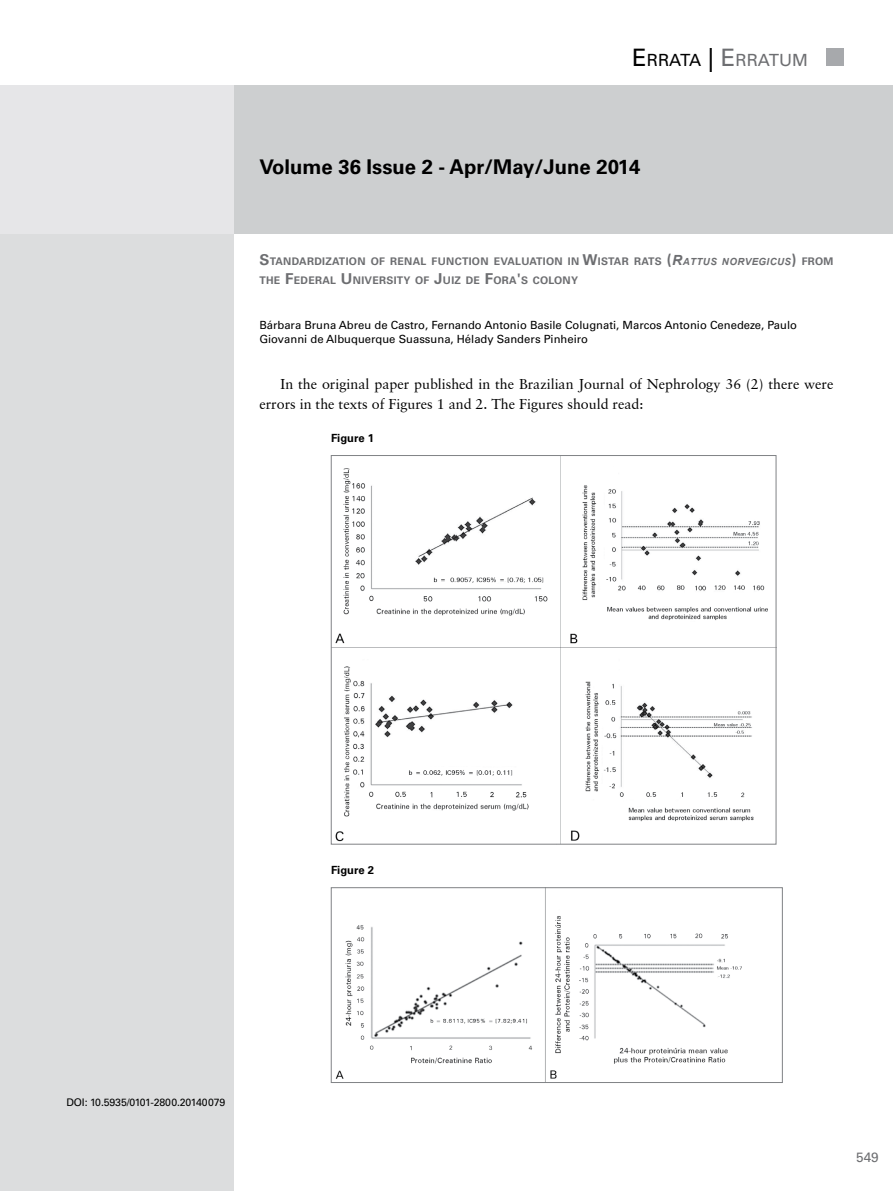
<style>
.page{position:relative;width:893px;height:1191px;background:#fff}
.page>*{position:absolute;margin:0;border:0;box-sizing:border-box;transform-origin:0 0}
.t1{font:700 20.25px "Univers LT Std";color:#000}
.t2{font:16.8px "Univers LT Std";color:#6d6e71}
.t3{font:14.25px/19.5px "Garamond Retrospective S Si";color:#000}
.t4{font:13.5px "Univers LT Std";color:#6d6e71}
.t5{font:11.25px/14.4px "Univers LT Std";color:#000}
.t6{font:700 11.25px "Univers LT Std";color:#000}
.t7{font:700 10.5px/19.4px "Univers LT Std";letter-spacing:.03em;color:#6d6e71}
.t8{font:10.5px "Univers LT Std";letter-spacing:-.01em;color:#000}
.s1{font-size:24px;color:#000}
.s2{color:#000}
.s3{font-size:24px}
.s4{font-size:15px}
.s5{font-family:"Utsaah";font-style:italic;font-size:19.5px}
.s6{font-family:"Utsaah";font-style:italic;font-size:13.65px}
</style>
<div class="page">
<div style="left:0;top:85px;width:234px;height:1106px;background:#dcddde"></div>
<div style="left:0;top:85px;width:893px;height:149px;background:linear-gradient(to right,#e2e2e4,#c5c8c8)"></div>
<div style="left:826px;top:49px;width:17px;height:17px;background:#a7a9ac"></div>
<img style="left:333px;top:457px;width:441px;height:385px">
<img style="left:335px;top:889px;width:407px;height:191px">
<div style="left:331px;top:887px;width:451px;height:195px;border:1px solid #808285"></div>
<h2 class="t2" style="left:632px;top:50px;width:177px"><span class="s1">E</span><span class="s2">RRATA</span> <span class="s1">|</span> <span class="s3">E</span>RRATUM</h2>
<h1 class="t1" style="left:259px;top:155px;width:382px">Volume 36 Issue 2 - Apr/May/June 2014</h1>
<p class="t7" style="left:259px;top:252px;width:576px"><span class="s4">S</span>TANDARDIZATION OF RENAL FUNCTION EVALUATION IN <span class="s4">W</span>ISTAR RATS <span class="s4">(</span><span class="s5">R</span><span class="s6">attus norvegicus</span><span class="s4">)</span> FROM<br>THE <span class="s4">F</span>EDERAL <span class="s4">U</span> NIVERSITY OF <span class="s4">J</span>UIZ DE <span class="s4">F</span>ORA<span class="s4">'</span>S COLONY</p>
<p class="t5" style="left:259px;top:317px;width:539px">Bárbara Bruna Abreu de Castro, Fernando Antonio Basile Colugnati, Marcos Antonio Cenedeze, Paulo<br>Giovanni de Albuquerque Suassuna, Hélady Sanders Pinheiro</p>
<p class="t3" style="left:259px;top:374px;width:576px;text-indent:21px">In the original paper published in the Brazilian Journal of Nephrology 36 (2) there were errors in the texts of Figures 1 and 2. The Figures should read:</p>
<p class="t6" style="left:331px;top:432px;width:45px">Figure 1</p>
<p class="t8" style="left:66px;top:1096px;width:161px">DOI: 10.5935/0101-2800.20140079</p>
<p class="t6" style="left:331px;top:864px;width:45px">Figure 2</p>
<p class="t4" style="left:856px;top:1149px;width:24px">549</p>
</div>
